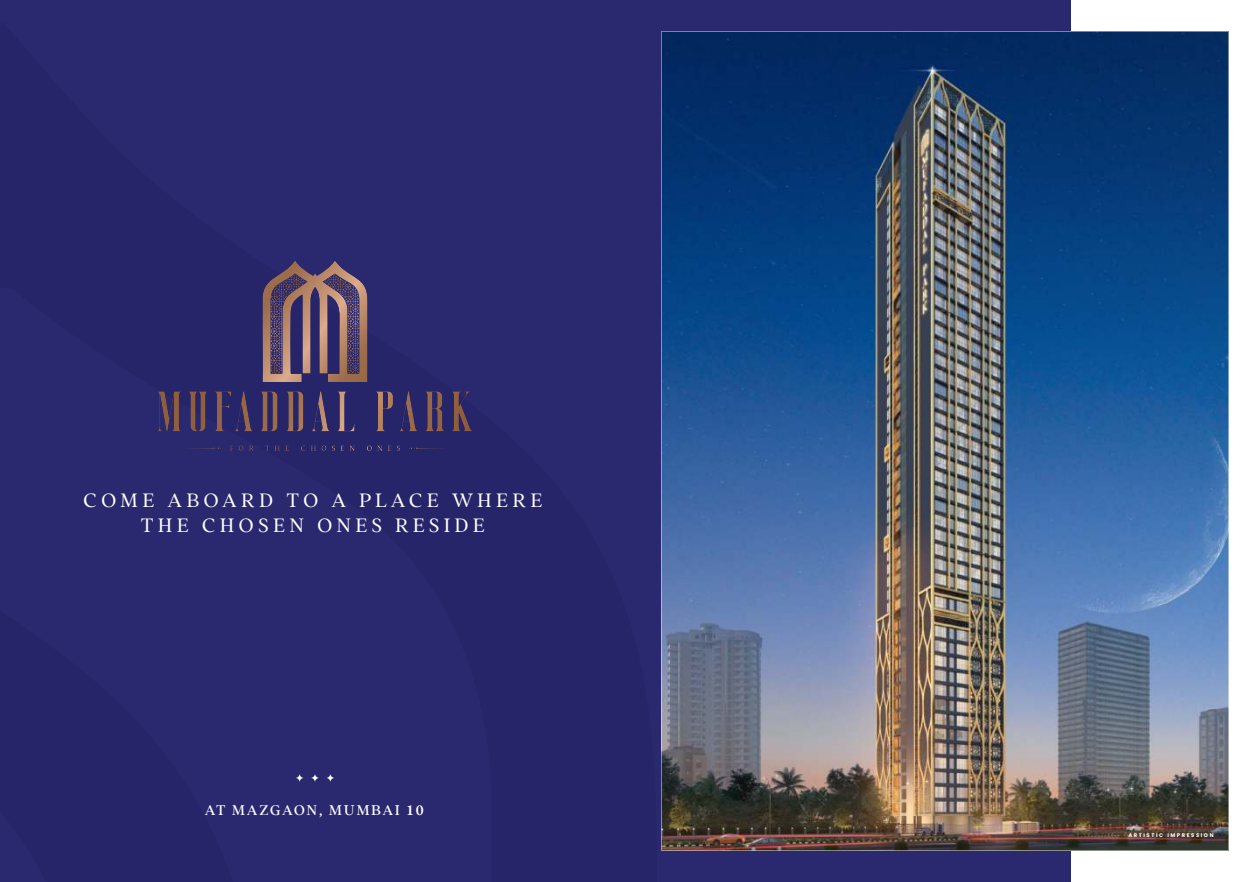
<style>
.page{position:relative;width:1260px;height:882px;background:#fff}
.page>*{position:absolute;margin:0;border:0;box-sizing:border-box;transform-origin:0 0}
.t1{font:300 21px/25.2px "Addington CF";letter-spacing:.2em;color:#fff;text-align:center}
.t2{font:15.31px "Addington CF";letter-spacing:.095em;color:#fff}
.t3{font:700 5.25px "Poppins";letter-spacing:.3em;color:#fff}
.s1{font-family:"EB Garamond"}
</style>
<div class="page">
<div style="left:0;top:0;width:1071px;height:882px;background:#2a296f"></div>
<img style="left:661px;top:31px;width:568px;height:820px">
<img style="left:158px;top:391px;width:23px;height:40px">
<img style="left:189px;top:391px;width:18px;height:40px">
<img style="left:215px;top:391px;width:16px;height:40px">
<img style="left:235px;top:391px;width:17px;height:40px">
<img style="left:261px;top:391px;width:16px;height:40px">
<img style="left:287px;top:391px;width:16px;height:40px">
<img style="left:312px;top:391px;width:17px;height:40px">
<img style="left:338px;top:391px;width:16px;height:40px">
<img style="left:376px;top:391px;width:17px;height:40px">
<img style="left:400px;top:391px;width:17px;height:40px">
<img style="left:426px;top:391px;width:18px;height:40px">
<img style="left:452px;top:391px;width:20px;height:40px">
<img style="left:262px;top:261px;width:106px;height:121px">
<img style="left:271px;top:274px;width:36px;height:20px">
<img style="left:271px;top:294px;width:18px;height:45px">
<img style="left:271px;top:339px;width:11px;height:35px">
<img style="left:323px;top:274px;width:36px;height:20px">
<img style="left:340px;top:294px;width:19px;height:45px">
<img style="left:348px;top:339px;width:11px;height:35px">
<svg style="left:230px;top:445px;width:3px;height:6px"></svg>
<svg style="left:239px;top:445px;width:4px;height:6px"></svg>
<svg style="left:249px;top:445px;width:5px;height:6px"></svg>
<svg style="left:265px;top:445px;width:24px;height:6px"></svg>
<svg style="left:311px;top:445px;width:15px;height:6px"></svg>
<svg style="left:332px;top:445px;width:23px;height:6px"></svg>
<svg style="left:367px;top:445px;width:15px;height:6px"></svg>
<svg style="left:388px;top:445px;width:3px;height:6px"></svg>
<svg style="left:397px;top:445px;width:3px;height:6px"></svg>
<svg style="left:409px;top:447px;width:30px;height:2px"></svg>
<svg style="left:190px;top:447px;width:31px;height:2px"></svg>
<svg style="left:295px;top:774px;width:9px;height:8px"></svg>
<svg style="left:311px;top:774px;width:8px;height:8px"></svg>
<svg style="left:326px;top:774px;width:9px;height:8px"></svg>
<p class="t1" style="left:83px;top:488px;width:461px">COME ABOARD TO A PLACE WHERE<br>THE CHOSEN ONES RESIDE</p>
<p class="t2" style="left:205px;top:803px;width:220px">AT MAZGAON, MUMBAI <span class="s1">10</span></p>
<p class="t3" style="left:1128px;top:833px;width:87px">ARTISTIC IMPRESSION</p>
</div>
